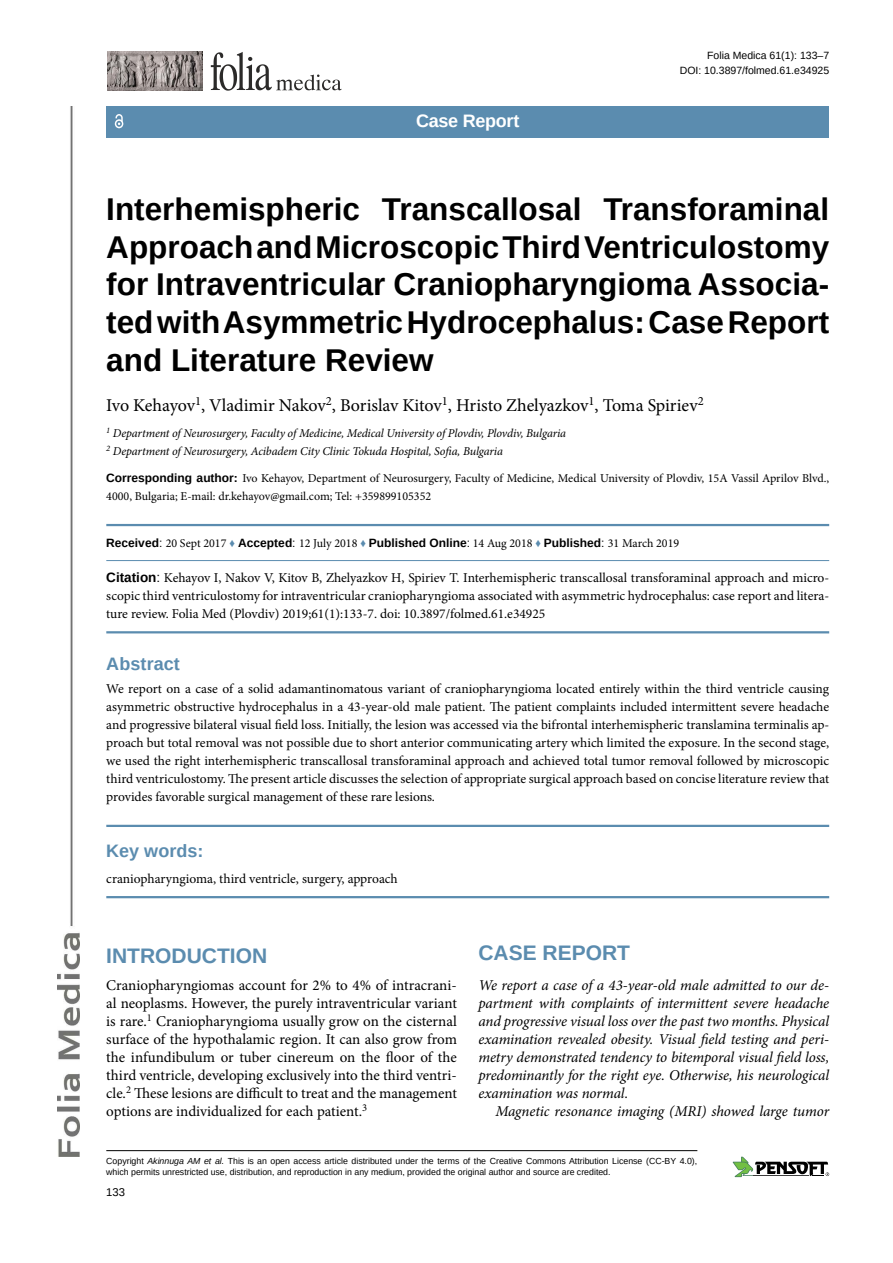
<style>
.page{position:relative;width:893px;height:1263px;background:#fff}
.page>*{position:absolute;margin:0;border:0;box-sizing:border-box;transform-origin:0 0}
.t1{font:700 31.5px/37.8px "Arimo";color:#000;text-align:justify}
.t2{font:700 21px "Arimo";color:#5b8caf}
.t3{font:18px "Minion Pro";letter-spacing:-.005em;color:#000}
.t4{font:700 18px "Arimo";letter-spacing:.005em;color:#5b8caf}
.t5{font:700 18px "Arimo";letter-spacing:-.015em;color:#fff}
.t6{font:15px/18px "Minion Pro";color:#000;text-align:justify}
.t7{font:italic 15px/18px "Minion Pro";letter-spacing:-.005em;color:#000;text-align:justify}
.t8{font:13.5px/18px "Minion Pro";color:#000;text-align:justify}
.t9{font:12px/18px "Minion Pro";color:#000}
.t10{font:italic 12px/18px "Minion Pro";letter-spacing:-.01em;color:#000}
.t11{font:700 12px "Arimo";color:#000}
.t12{font:11.25px "Arimo";color:#000}
.t13{font:10.5px/14.2px "Arimo";color:#000;text-align:right}
.t14{font:8.7px/11.7px "Arimo";color:#000}
.s1{font-family:"Arimo";font-weight:700}
.s2{font-weight:400}
.s3{font-family:"Minion Pro";font-weight:400}
.s4{color:#5b8caf}
.s5{font-family:"Arimo"}
.s6{font-style:italic}
</style>
<div class="page">
<img style="left:58px;top:106px;width:22px;height:1051px">
<hr style="left:106px;top:1150px;width:591px;height:1px;background:#000">
<svg style="left:733px;top:1157px;width:96px;height:20px"></svg>
<img style="left:107px;top:52px;width:96px;height:38px">
<svg style="left:211px;top:52px;width:131px;height:39px"></svg>
<div style="left:106px;top:106px;width:723px;height:32px;background:#5b8caf"></div>
<svg style="left:115px;top:114px;width:8px;height:14px"></svg>
<hr style="left:106px;top:524px;width:723px;height:2px;background:#5b8caf">
<hr style="left:106px;top:560px;width:723px;height:1px;background:#5b8caf">
<hr style="left:106px;top:631px;width:723px;height:2px;background:#5b8caf">
<hr style="left:106px;top:825px;width:723px;height:2px;background:#5b8caf">
<hr style="left:106px;top:896px;width:723px;height:2px;background:#5b8caf">
<h3 class="t5" style="left:416px;top:108px;width:105px">Case Report</h3>
<p class="t13" style="left:680px;top:49px;width:151px">Folia Medica 61(1): 133–7<br>DOI: 10.3897/folmed.61.e34925</p>
<h1 class="t1" style="left:106px;top:191px;width:724px">Interhemispheric Transcallosal Transforaminal Approach and Microscopic Third Ventriculostomy for Intraventricular Craniopharyngioma Associa&shy;ted with Asymmetric Hydrocephalus: Case Report and Literature Review</h1>
<h3 class="t3" style="left:106px;top:393px;width:599px">Ivo Kehayov<sup>1</sup>, Vladimir Nakov<sup>2</sup>, Borislav Kitov<sup>1</sup>, Hristo Zhelyazkov<sup>1</sup>, Toma Spiriev<sup>2</sup></h3>
<p class="t10" style="left:106px;top:424px;width:461px"><sup>1</sup> Department of Neurosurgery, Faculty of Medicine, Medical University of Plovdiv, Plovdiv, Bulgaria<br><sup>2</sup> Department of Neurosurgery, Acibadem City Clinic Tokuda Hospital, Sofia, Bulgaria</p>
<p class="t9" style="left:106px;top:469px;width:724px"><span class="s1">Corresponding author:</span> Ivo Kehayov, Department of Neurosurgery, Faculty of Medicine, Medical University of Plovdiv, 15A Vassil Aprilov Blvd.,<br>4000, Bulgaria; E-mail: dr.kehayov@gmail.com; Tel: +359899105352</p>
<p class="t11" style="left:106px;top:535px;width:574px">Received<span class="s2">:</span> <span class="s3">20 Sept 2017</span> <span class="s4">♦</span> Accepted<span class="s2">:</span> <span class="s3">12 July 2018</span> <span class="s4">♦</span> Published Online<span class="s2">:</span> <span class="s3">14 Aug 2018</span> <span class="s4">♦</span> Published<span class="s2">:</span> <span class="s3">31 March 2019</span></p>
<p class="t8" style="left:106px;top:569px;width:724px"><span class="s1">Citation</span><span class="s5">:</span> Kehayov I, Nakov V, Kitov B, Zhelyazkov H, Spiriev T. Interhemispheric transcallosal transforaminal approach and micro&shy;scopic third ventriculostomy for intraventricular craniopharyngioma associated with asymmetric hydrocephalus: case report and litera&shy;ture review. Folia Med (Plovdiv) 2019;61(1):133-7. doi: 10.3897/folmed.61.e34925</p>
<h3 class="t4" style="left:106px;top:652px;width:75px">Abstract</h3>
<p class="t8" style="left:106px;top:679px;width:724px">We report on a case of a solid adamantinomatous variant of craniopharyngioma located entirely within the third ventricle causing asymmetric obstructive hydrocephalus in a 43-year-old male patient. The patient complaints included intermittent severe headache and progressive bilateral visual field loss. Initially, the lesion was accessed via the bifrontal interhemispheric translamina terminalis ap&shy;proach but total removal was not possible due to short anterior communicating artery which limited the exposure. In the second stage, we used the right interhemispheric transcallosal transforaminal approach and achieved total tumor removal followed by microscopic third ventriculostomy. The present article discusses the selection of appropriate surgical approach based on concise literature review that provides favorable surgical management of these rare lesions.</p>
<h3 class="t4" style="left:106px;top:838px;width:99px">Key words:</h3>
<p class="t8" style="left:106px;top:870px;width:293px">craniopharyngioma, third ventricle, surgery, approach</p>
<h2 class="t2" style="left:106px;top:941px;width:162px">INTRODUCTION</h2>
<p class="t6" style="left:106px;top:976px;width:352px">Craniopharyngiomas account for 2% to 4% of intracrani&shy;al neoplasms. However, the purely intraventricular variant is rare.<sup>1</sup> Craniopharyngioma usually grow on the cisternal surface of the hypothalamic region. It can also grow from the infundibulum or tuber cinereum on the floor of the third ventricle, developing exclusively into the third ventri&shy;cle.<sup>2</sup> These lesions are difficult to treat and the management options are individualized for each patient.<sup>3</sup></p>
<h2 class="t2" style="left:478px;top:938px;width:153px">CASE REPORT</h2>
<p class="t7" style="left:478px;top:976px;width:352px">We report a case of a 43-year-old male admitted to our de&shy;partment with complaints of intermittent severe headache and progressive visual loss over the past two months. Physical examination revealed obesity. Visual field testing and peri&shy;metry demonstrated tendency to bitemporal visual field loss, predominantly for the right eye. Otherwise, his neurological examination was normal.</p>
<p class="t7" style="left:495px;top:1102px;width:335px">Magnetic resonance imaging (MRI) showed large tumor</p>
<p class="t14" style="left:106px;top:1155px;width:592px">Copyright <span class="s6">Akinnuga AM et al.</span> This is an open access article distributed under the terms of the Creative Commons Attribution License (CC-BY 4.0), which permits unrestricted use, distribution, and reproduction in any medium, provided the original author and source are credited.</p>
<p class="t12" style="left:106px;top:1185px;width:20px">133</p>
</div>
